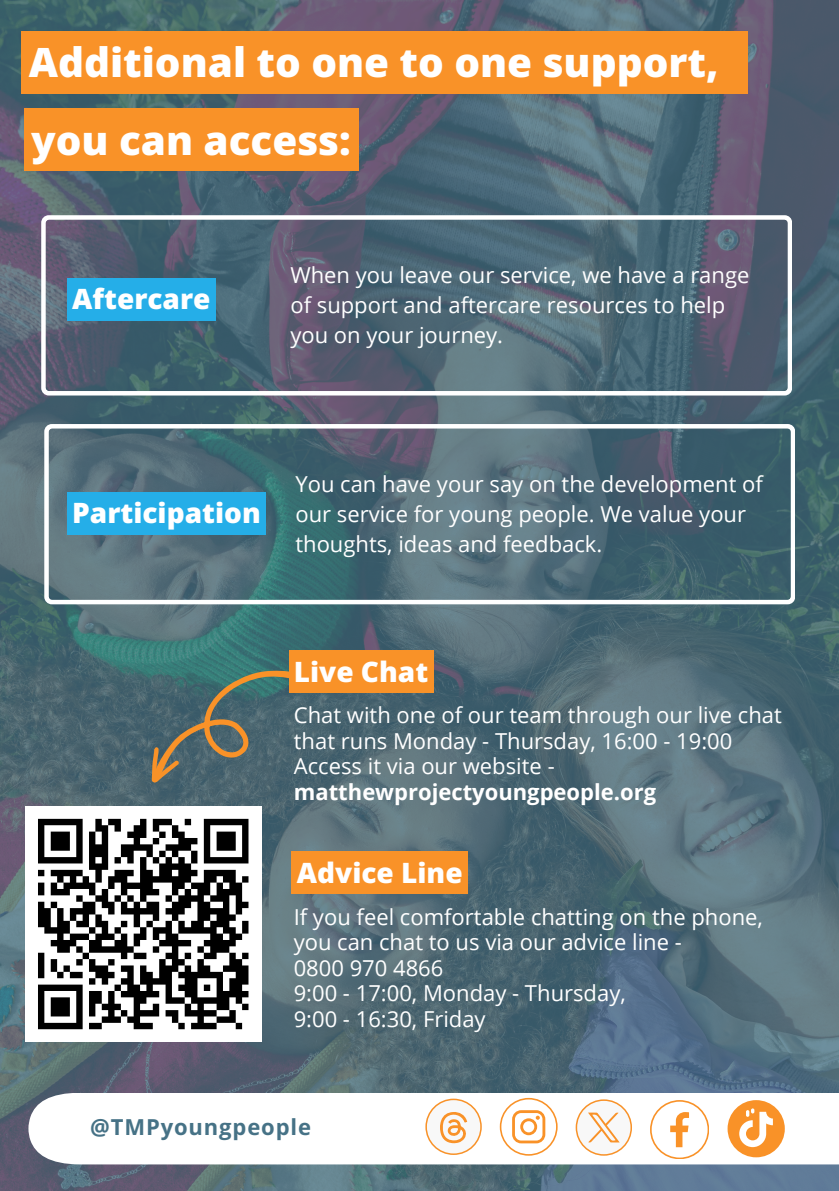
<style>
.page{position:relative;width:839px;height:1191px;background:#fff}
.page>*{position:absolute;margin:0;border:0;box-sizing:border-box;transform-origin:0 0}
.t1{font:800 40.4px/77.4px "Open Sans";color:#fff}
.t2{font:800 28px "Open Sans";color:#fff}
.t3{font:22px/25.6px "Open Sans";color:#fff}
.t4{font:700 22px "Open Sans";color:#fff}
.t5{font:700 22px "Open Sans";letter-spacing:.04em;color:#467286}
</style>
<div class="page">
<img style="left:0;top:0;width:838px;height:1191px">
<svg style="left:138px;top:639px;width:162px;height:177px;background:#506c6c"></svg>
<svg style="left:41px;top:215px;width:750px;height:180px;background:#5a6c7b"></svg>
<svg style="left:44px;top:424px;width:750px;height:180px;background:#58737e"></svg>
<div style="left:292px;top:852px;width:176px;height:42px;background:#f99228"></div>
<div style="left:67px;top:278px;width:149px;height:43px;background:#25aee8"></div>
<div style="left:67px;top:492px;width:199px;height:43px;background:#25aee8"></div>
<div style="left:21px;top:31px;width:726px;height:62px;background:#f99228"></div>
<div style="left:24px;top:108px;width:334px;height:63px;background:#f99228"></div>
<div style="left:289px;top:650px;width:144px;height:43px;background:#f99228"></div>
<div style="left:25px;top:806px;width:236px;height:236px;background:#fff"></div>
<svg style="left:38px;top:818px;width:211px;height:212px"></svg>
<svg style="left:29px;top:1093px;width:809px;height:71px"></svg>
<svg style="left:650px;top:1100px;width:58px;height:59px"></svg>
<svg style="left:500px;top:1098px;width:57px;height:58px"></svg>
<svg style="left:425px;top:1099px;width:56px;height:56px"></svg>
<svg style="left:575px;top:1099px;width:57px;height:57px"></svg>
<div style="left:727px;top:1100px;width:57px;height:57px;background:#f99228;border-radius:50%"></div>
<svg style="left:739px;top:1108px;width:33px;height:39px"></svg>
<h1 class="t1" style="left:29px;top:23px;width:691px">Additional to one to one support, you can access:</h1>
<p class="t2" style="left:72px;top:279px;width:140px">Aftercare</p>
<p class="t3" style="left:290px;top:259px;width:460px;line-height:30px">When you leave our service, we have a range of support and aftercare resources to help you on your journey.</p>
<p class="t2" style="left:72px;top:493px;width:190px">Participation</p>
<p class="t3" style="left:295px;top:468px;width:469px;line-height:30px">You can have your say on the development of our service for young people. We value your thoughts, ideas and feedback.</p>
<p class="t2" style="left:294px;top:652px;width:136px">Live Chat</p>
<p class="t3" style="left:294px;top:702px;width:489px">Chat with one of our team through our live chat that runs Monday - Thursday, 16:00 - 19:00<br>Access it via our website -</p>
<p class="t4" style="left:294px;top:776px;width:364px">matthewprojectyoungpeople.org</p>
<p class="t2" style="left:297px;top:853px;width:167px">Advice Line</p>
<p class="t3" style="left:294px;top:904px;width:470px">If you feel comfortable chatting on the phone, you can chat to us via our advice line -<br>0800 970 4866<br>9:00 - 17:00, Monday - Thursday,<br>9:00 - 16:30, Friday</p>
<p class="t5" style="left:90px;top:1111px;width:222px">@TMPyoungpeople</p>
</div>
